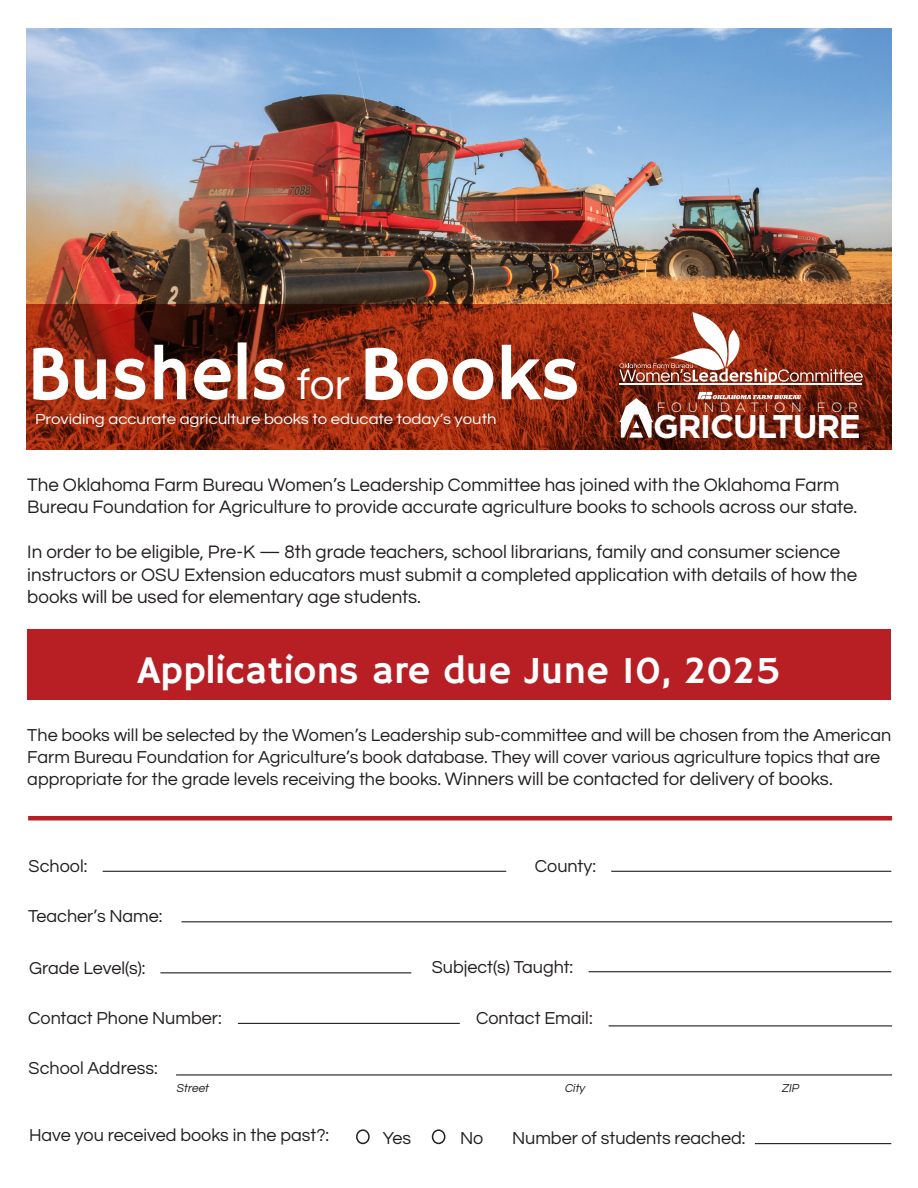
<style>
.page{position:relative;width:918px;height:1188px;background:#fff}
.page>*{position:absolute;margin:0;border:0;box-sizing:border-box;transform-origin:0 0}
.t1{font:78px "Hammersmith One";color:#fff;scale:.93 1}
.t2{font:78px "Hammersmith One";color:#fff}
.t3{font:43.35px "Questrial";color:#fff}
.t4{font:39px "Hammersmith One";color:#fff}
.t5{font:700 32.7px "Gotham";letter-spacing:-.035em;color:#fff}
.t6{font:18.75px/22.5px "Questrial";color:#231f20}
.t7{font:18px/22px "Questrial";color:#231f20}
.t8{font:15px "Questrial";color:#fff;scale:1.11 1}
.t9{font:300 13.35px "Gotham";letter-spacing:.42em;color:#fff}
.t10{font:italic 12px "Questrial";color:#231f20}
.s1{font-size:18.75px}
</style>
<div class="page">
<img style="left:26px;top:28px;width:865px;height:421px">
<div style="left:27px;top:630px;width:864px;height:70px;background:#b71f24"></div>
<hr style="left:28px;top:816px;width:864px;height:4px;background:#b71f24">
<hr style="left:103px;top:871px;width:403px;height:1px;background:#231f20">
<hr style="left:611px;top:871px;width:280px;height:1px;background:#231f20">
<hr style="left:181px;top:921px;width:711px;height:1px;background:#231f20">
<hr style="left:160px;top:972px;width:251px;height:1px;background:#231f20">
<hr style="left:589px;top:971px;width:302px;height:1px;background:#231f20">
<hr style="left:238px;top:1023px;width:222px;height:1px;background:#231f20">
<hr style="left:755px;top:1143px;width:136px;height:1px;background:#231f20">
<hr style="left:609px;top:1025px;width:283px;height:1px;background:#231f20">
<hr style="left:176px;top:1074px;width:716px;height:2px;background:#231f20">
<svg style="left:27px;top:304px;width:865px;height:145px;background:#87250e"></svg>
<svg style="left:619px;top:312px;width:244px;height:73px;background:#a64e39"></svg>
<svg style="left:619px;top:398px;width:34px;height:40px"></svg>
<svg style="left:697px;top:392px;width:104px;height:8px"></svg>
<div style="left:356px;top:1129px;width:14px;height:15px;border:2px solid #231f20;border-radius:50%"></div>
<div style="left:432px;top:1129px;width:13px;height:15px;border:2px solid #231f20;border-radius:50%"></div>
<p class="t1" style="left:27px;top:329px;width:281px">Bushels</p>
<p class="t2" style="left:359px;top:329px;width:223px">Books</p>
<p class="t8" style="left:35px;top:412px;width:417px">Providing accurate agriculture books to educate today’s youth</p>
<p class="t5" style="left:653px;top:404px;width:209px">GRICULTURE</p>
<p class="t3" style="left:297px;top:364px;width:55px">for</p>
<p class="t9" style="left:657px;top:399px;width:203px">FOUNDATION FOR</p>
<p class="t6" style="left:27px;top:474px;width:832px">The Oklahoma Farm Bureau Women’s Leadership Committee has joined with the Oklahoma Farm<br>Bureau Foundation for Agriculture to provide accurate agriculture books to schools across our state.</p>
<p class="t6" style="left:27px;top:542px;width:832px">In order to be eligible, Pre-K — 8th grade teachers, school librarians, family and consumer science instructors or OSU Extension educators must submit a completed application with details of how the books will be used for elementary age students.</p>
<p class="t4" style="left:138px;top:647px;width:645px">Applications are due June 10, 2025</p>
<p class="t7" style="left:27px;top:725px;width:865px">The books will be selected by the Women’s Leadership sub-committee and will be chosen from the American<br>Farm Bureau Foundation for Agriculture’s book database. They will cover various agriculture topics that are appropriate for the grade levels receiving the books. <span class="s1">Winners will be contacted for delivery of books.</span></p>
<p class="t7" style="left:29px;top:855px;width:60px">School:</p>
<p class="t7" style="left:535px;top:855px;width:63px">County:</p>
<p class="t7" style="left:28px;top:906px;width:136px">Teacher’s Name:</p>
<p class="t7" style="left:29px;top:957px;width:118px">Grade Level(s):</p>
<p class="t7" style="left:432px;top:956px;width:143px">Subject(s) Taught:</p>
<p class="t7" style="left:28px;top:1008px;width:195px">Contact Phone Number:</p>
<p class="t7" style="left:476px;top:1007px;width:118px">Contact Email:</p>
<p class="t7" style="left:29px;top:1058px;width:131px">School Address:</p>
<p class="t10" style="left:176px;top:1082px;width:36px">Street</p>
<p class="t10" style="left:564px;top:1082px;width:22px">City</p>
<p class="t10" style="left:781px;top:1082px;width:21px">ZIP</p>
<p class="t7" style="left:29px;top:1125px;width:302px">Have you received books in the past?:</p>
<p class="t7" style="left:512px;top:1128px;width:235px">Number of students reached:</p>
<p class="t7" style="left:383px;top:1128px;width:30px">Yes</p>
<p class="t7" style="left:460px;top:1128px;width:25px">No</p>
</div>
